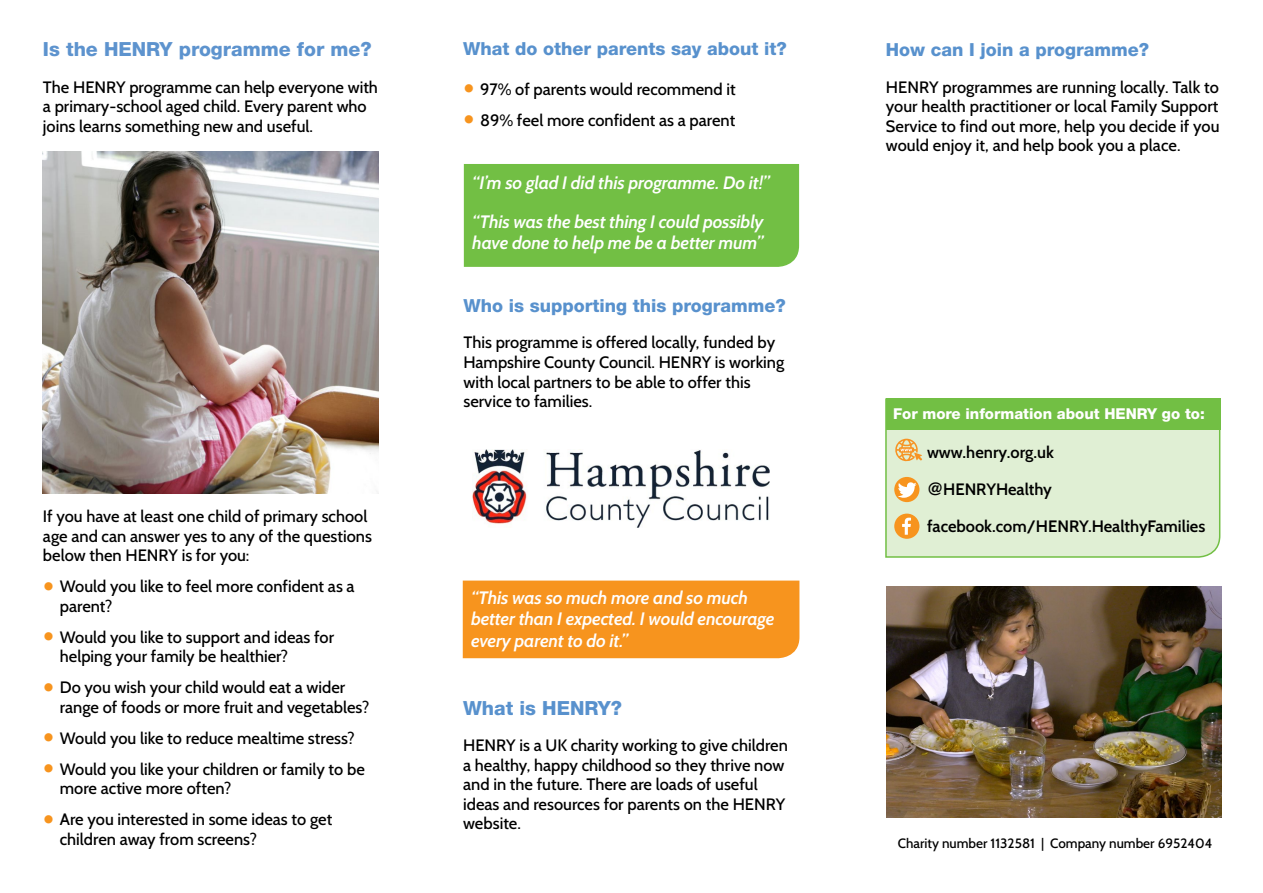
<style>
.page{position:relative;width:1263px;height:893px;background:#fff}
.page>*{position:absolute;margin:0;border:0;box-sizing:border-box;transform-origin:0 0}
.t1{font:800 19.5px "Helvetica Neue";color:#5d93ce}
.t2{font:800 19.5px "Helvetica Neue";color:#5891cd}
.t3{font:italic 600 18px/21.6px "Cabin";letter-spacing:-.01em;color:#fff}
.t4{font:800 18px "Helvetica Neue";color:#5891cd}
.t5{font:500 16.5px/19.5px "Cabin";color:#000}
.t6{font:600 16.5px "Cabin";color:#000}
.t7{font:800 15px "Helvetica Neue";color:#fff}
.t8{font:500 13.5px "Cabin";color:#000}
.s1{font-family:"Helvetica";font-weight:700}
</style>
<div class="page">
<div style="left:464px;top:164px;width:335px;height:103px;background:#72bf44"></div>
<div style="left:463px;top:581px;width:336px;height:77px;background:#f7941e"></div>
<img style="left:43px;top:152px;width:335px;height:342px">
<img style="left:886px;top:586px;width:336px;height:231px">
<div style="left:885px;top:398px;width:336px;height:160px;background:#e0efd4"></div>
<div style="left:885px;top:398px;width:335px;height:32px;background:#72bf44"></div>
<svg style="left:894px;top:439px;width:28px;height:23px"></svg>
<div style="left:894px;top:514px;width:25px;height:25px;background:#f7941e;border-radius:50%"></div>
<svg style="left:902px;top:518px;width:9px;height:17px"></svg>
<div style="left:894px;top:477px;width:25px;height:25px;background:#f7941e;border-radius:50%"></div>
<svg style="left:898px;top:482px;width:18px;height:20px"></svg>
<img style="left:472px;top:449px;width:297px;height:79px">
<p class="t1" style="left:43px;top:38px;width:330px">Is the HENRY programme for me?</p>
<p class="t5" style="left:43px;top:77px;width:336px">The HENRY programme can help everyone with a primary-school aged child. Every parent who joins learns something new and useful.</p>
<p class="t5" style="left:43px;top:507px;width:331px">If you have at least one child of primary school age and can answer yes to any of the questions below then HENRY is for you:</p>
<p class="t5" style="left:60px;top:577px;width:296px">Would you like to feel more confident as a parent?</p>
<p class="t5" style="left:60px;top:627px;width:276px">Would you like to support and ideas for helping your family be healthier?</p>
<p class="t5" style="left:60px;top:678px;width:311px">Do you wish your child would eat a wider range of foods or more fruit and vegetables?</p>
<p class="t5" style="left:60px;top:722px;width:306px;line-height:31px">Would you like to reduce mealtime stress?<br>Would you like your children or family to be</p>
<p class="t5" style="left:60px;top:773px;width:274px;line-height:31px">more active more often?<br>Are you interested in some ideas to get</p>
<p class="t5" style="left:60px;top:829px;width:199px">children away from screens?</p>
<p class="t4" style="left:463px;top:38px;width:325px">What do other parents say about it?</p>
<p class="t5" style="left:480px;top:73px;width:257px;line-height:31px">97% of parents would recommend it<br>89% feel more confident as a parent</p>
<p class="t3" style="left:472px;top:164px;width:299px;line-height:38.5px">“I’m so glad I did this programme. Do it!” “This was the best thing I could possibly</p>
<p class="t3" style="left:472px;top:232px;width:292px">have done to help me be a better mum”</p>
<p class="t4" style="left:463px;top:295px;width:324px">Who is supporting this programme?</p>
<p class="t5" style="left:463px;top:333px;width:322px">This programme is offered locally, funded by Hampshire County Council. HENRY is working with local partners to be able to offer this service to families.</p>
<p class="t3" style="left:471px;top:587px;width:305px">“This was so much more and so much better than I expected. I would encourage every parent to do it.”</p>
<p class="t2" style="left:463px;top:696px;width:160px">What is HENRY?</p>
<p class="t5" style="left:463px;top:736px;width:326px">HENRY is a UK charity working to give children a healthy, happy childhood so they thrive now and in the future. There are loads of useful ideas and resources for parents on the HENRY website.</p>
<p class="t4" style="left:886px;top:39px;width:265px">How can I join a programme?</p>
<p class="t5" style="left:886px;top:77px;width:335px;text-align:justify">HENRY programmes are running locally. Talk to your health practitioner or local Family Support Service to find out more, help you decide if you would enjoy it, and help book you a place.</p>
<p class="t7" style="left:893px;top:404px;width:313px">For more information about HENRY go to:</p>
<p class="t6" style="left:927px;top:442px;width:128px">www.henry.org.uk</p>
<p class="t6" style="left:927px;top:479px;width:127px"><span class="s1">@</span>HENRYHealthy</p>
<p class="t6" style="left:927px;top:516px;width:280px">facebook.com/HENRY.HealthyFamilies</p>
<p class="t8" style="left:898px;top:835px;width:316px">Charity number 1132581 | Company number 6952404</p>
</div>
